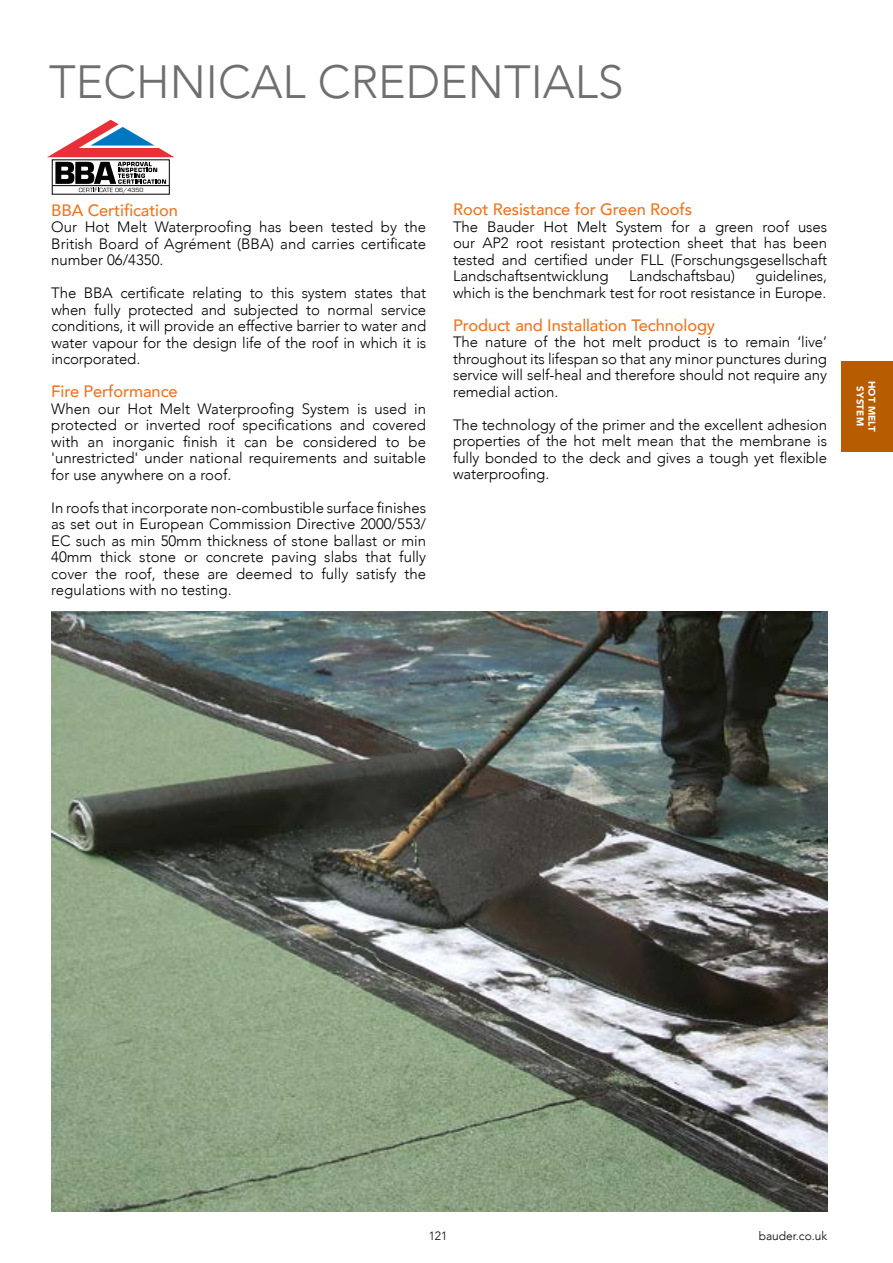
<style>
.page{position:relative;width:893px;height:1263px;background:#fff}
.page>*{position:absolute;margin:0;border:0;box-sizing:border-box;transform-origin:0 0}
.t1{font:300 46.5px "Avenir";color:#706f6f}
.t2{font:500 16.5px "Avenir";letter-spacing:-.01em;color:#ee7622}
.t3{font:300 15px/16.5px "Avenir";letter-spacing:-.01em;color:#000;text-align:justify}
.t4{font:300 12px "Avenir";color:#000}
.t5{font:900 9.75px/11.7px "Avenir";letter-spacing:.02em;color:#fff;text-align:center}
.t6{font:6.3px "Eurostile";color:#000;scale:1.05 1}
</style>
<div class="page">
<svg style="left:47px;top:120px;width:128px;height:72px"></svg>
<hr style="left:52px;top:185px;width:117px;height:1px;background:#000">
<img style="left:51px;top:611px;width:776px;height:600px">
<div style="left:842px;top:361px;width:51px;height:90px;background:#b75c00"></div>
<h1 class="t1" style="left:49px;top:54px;width:576px">TECHNICAL CREDENTIALS</h1>
<p class="t6" style="left:115px;top:187px;width:28px">06/4350</p>
<p class="t2" style="left:51px;top:195px;width:128px">BBA Certification</p>
<p class="t3" style="left:51px;top:219px;width:376px">Our Hot Melt Waterproofing has been tested by the British Board of Agrément (BBA) and carries certificate number 06/4350.</p>
<p class="t3" style="left:51px;top:285px;width:376px">The BBA certificate relating to this system states that when fully protected and subjected to normal service conditions, it will provide an effective barrier to water and water vapour for the design life of the roof in which it is incorporated.</p>
<p class="t2" style="left:51px;top:377px;width:128px">Fire Performance</p>
<p class="t3" style="left:51px;top:400px;width:376px">When our Hot Melt Waterproofing System is used in protected or inverted roof specifications and covered with an inorganic finish it can be considered to be 'unrestricted' under national requirements and suitable for use anywhere on a roof.</p>
<p class="t3" style="left:51px;top:499px;width:376px">In roofs that incorporate non-combustible surface finishes as set out in European Commission Directive 2000/553/ EC such as min 50mm thickness of stone ballast or min 40mm thick stone or concrete paving slabs that fully cover the roof, these are deemed to fully satisfy the regulations with no testing.</p>
<p class="t2" style="left:453px;top:195px;width:241px">Root Resistance for Green Roofs</p>
<p class="t3" style="left:453px;top:219px;width:375px">The Bauder Hot Melt System for a green roof uses our AP2 root resistant protection sheet that has been tested and certified under FLL (Forschungsgesellschaft Landschaftsentwicklung</p>
<p class="t3" style="left:629px;top:268px;width:107px">Landschaftsbau)</p>
<p class="t3" style="left:453px;top:268px;width:375px;text-align:right">guidelines,<br>which is the benchmark test for root resistance in Europe.</p>
<p class="t2" style="left:453px;top:311px;width:264px">Product and Installation Technology</p>
<p class="t3" style="left:453px;top:334px;width:375px">The nature of the hot melt product is to remain ‘live’ throughout its lifespan so that any minor punctures during service will self-heal and therefore should not require any remedial action.</p>
<p class="t3" style="left:453px;top:417px;width:375px">The technology of the primer and the excellent adhesion properties of the hot melt mean that the membrane is fully bonded to the deck and gives a tough yet flexible waterproofing.</p>
<p class="t5" style="left:878px;top:381px;width:52px;rotate:90deg">HOT MELT<br>SYSTEM</p>
<p class="t4" style="left:429px;top:1229px;width:20px">121</p>
<p class="t4" style="left:759px;top:1229px;width:70px">bauder.co.uk</p>
</div>
